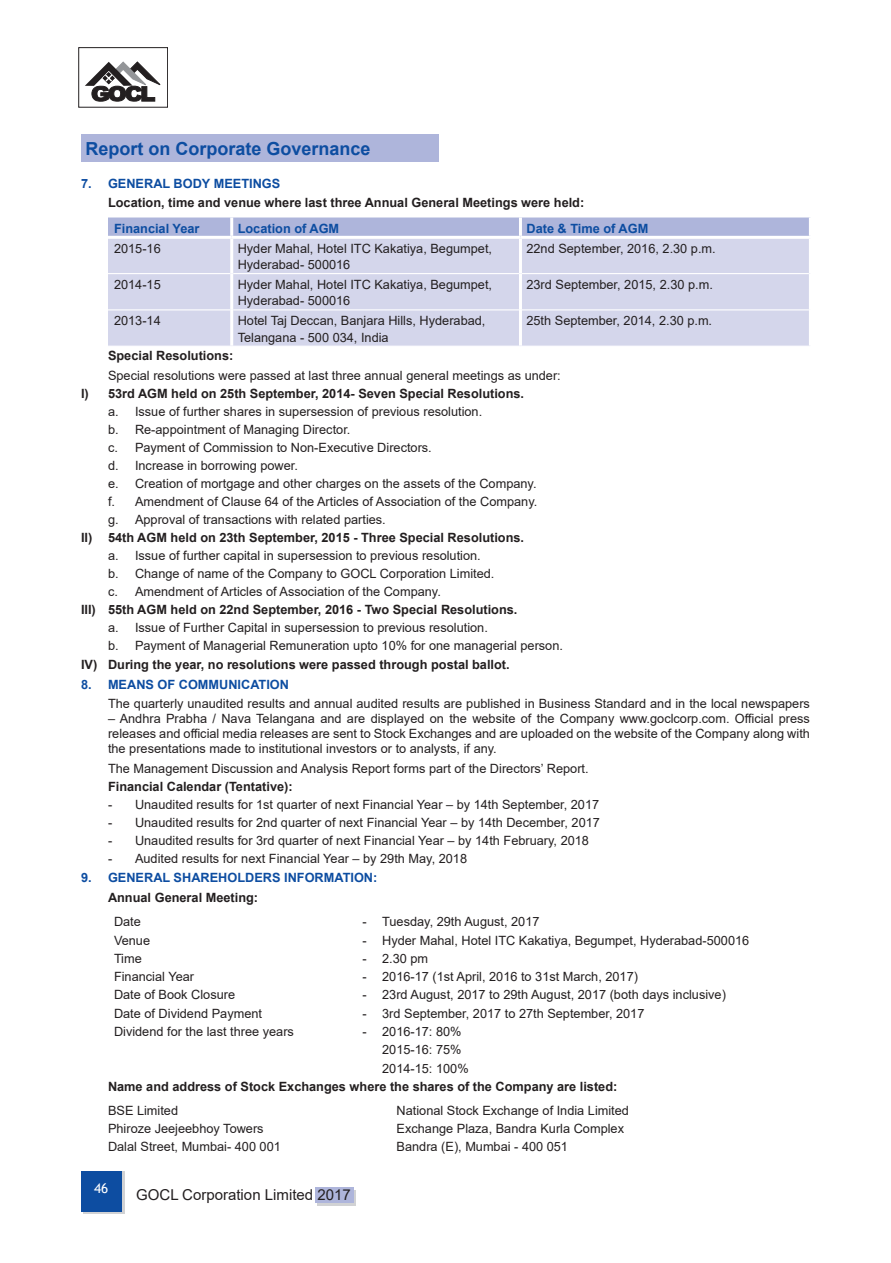
<style>
.page{position:relative;width:891px;height:1263px;background:#fff}
.page>*{position:absolute;margin:0;border:0;box-sizing:border-box;transform-origin:0 0}
.t1{font:700 18px "Arial";color:#0d4da1}
.t2{font:15px "Arial";color:#231f20}
.t3{font:13.5px "Trebuchet MS";color:#fff}
.t4{font:12.75px/18px "Arial";color:#231f20}
.t5{font:700 12.75px "Arial";color:#231f20}
.t6{font:700 12.75px "Arial";color:#0d4da1}
</style>
<div class="page">
<div style="left:81px;top:134px;width:357px;height:28px;background:#aeb5db"></div>
<svg style="left:83px;top:1171px;width:41px;height:42px"></svg>
<div style="left:81px;top:1170px;width:41px;height:41px;background:#0d4da1"></div>
<svg style="left:317px;top:1190px;width:38px;height:15px"></svg>
<div style="left:315px;top:1186px;width:38px;height:16px;background:#aeb5db"></div>
<svg style="left:85px;top:62px;width:75px;height:39px"></svg>
<svg style="left:108px;top:217px;width:701px;height:19px;background:#b0b7dc"></svg>
<div style="left:108px;top:239px;width:701px;height:107px;background:#d4d6eb"></div>
<hr style="left:108px;top:273px;width:122px;height:1px;background:#fff">
<hr style="left:233px;top:273px;width:286px;height:1px;background:#fff">
<hr style="left:522px;top:273px;width:287px;height:1px;background:#fff">
<hr style="left:108px;top:309px;width:122px;height:1px;background:#fff">
<hr style="left:233px;top:309px;width:286px;height:1px;background:#fff">
<hr style="left:522px;top:309px;width:287px;height:1px;background:#fff">
<hr style="left:230px;top:217px;width:3px;height:19px;background:#fff">
<hr style="left:519px;top:217px;width:3px;height:19px;background:#fff">
<hr style="left:230px;top:239px;width:3px;height:35px;background:#fff">
<hr style="left:519px;top:239px;width:3px;height:35px;background:#fff">
<hr style="left:230px;top:274px;width:3px;height:36px;background:#fff">
<hr style="left:519px;top:274px;width:3px;height:36px;background:#fff">
<hr style="left:230px;top:310px;width:3px;height:36px;background:#fff">
<hr style="left:519px;top:310px;width:3px;height:36px;background:#fff">
<h1 class="t1" style="left:86px;top:136px;width:287px">Report on Corporate Governance</h1>
<p class="t6" style="left:81px;top:175px;width:201px">7. GENERAL BODY MEETINGS</p>
<p class="t5" style="left:108px;top:194px;width:478px">Location, time and venue where last three Annual General Meetings were held:</p>
<p class="t6" style="left:114px;top:220px;width:87px">Financial Year</p>
<p class="t6" style="left:238px;top:220px;width:103px">Location of AGM</p>
<p class="t6" style="left:526px;top:220px;width:123px">Date &amp; Time of AGM</p>
<p class="t4" style="left:114px;top:239px;width:48px">2015-16</p>
<p class="t4" style="left:238px;top:240px;width:256px;line-height:16.5px">Hyder Mahal, Hotel ITC Kakatiya, Begumpet,<br>Hyderabad- 500016</p>
<p class="t4" style="left:526px;top:239px;width:191px">22nd September, 2016, 2.30 p.m.</p>
<p class="t4" style="left:114px;top:275px;width:48px">2014-15</p>
<p class="t4" style="left:238px;top:276px;width:256px;line-height:16.5px">Hyder Mahal, Hotel ITC Kakatiya, Begumpet,<br>Hyderabad- 500016</p>
<p class="t4" style="left:526px;top:275px;width:188px">23rd September, 2015, 2.30 p.m.</p>
<p class="t4" style="left:114px;top:312px;width:48px">2013-14</p>
<p class="t4" style="left:238px;top:312px;width:249px;line-height:16.5px">Hotel Taj Deccan, Banjara Hills, Hyderabad,<br>Telangana - 500 034, India</p>
<p class="t4" style="left:526px;top:312px;width:187px">25th September, 2014, 2.30 p.m.</p>
<p class="t5" style="left:108px;top:347px;width:127px">Special Resolutions:</p>
<p class="t4" style="left:108px;top:366px;width:454px">Special resolutions were passed at last three annual general meetings as under:</p>
<p class="t5" style="left:81px;top:385px;width:445px">I) 53rd AGM held on 25th September, 2014- Seven Special Resolutions.</p>
<p class="t4" style="left:108px;top:402px;width:431px">a. Issue of further shares in supersession of previous resolution.<br>b. Re-appointment of Managing Director.<br>c. Payment of Commission to Non-Executive Directors.<br>d. Increase in borrowing power.<br>e. Creation of mortgage and other charges on the assets of the Company. f. Amendment of Clause 64 of the Articles of Association of the Company. g. Approval of transactions with related parties.</p>
<p class="t5" style="left:81px;top:529px;width:445px">II) 54th AGM held on 23th September, 2015 - Three Special Resolutions.</p>
<p class="t4" style="left:108px;top:546px;width:388px">a. Issue of further capital in supersession to previous resolution. b. Change of name of the Company to GOCL Corporation Limited. c. Amendment of Articles of Association of the Company.</p>
<p class="t5" style="left:81px;top:601px;width:438px">III) 55th AGM held on 22nd September, 2016 - Two Special Resolutions.</p>
<p class="t4" style="left:108px;top:618px;width:457px">a. Issue of Further Capital in supersession to previous resolution.<br>b. Payment of Managerial Remuneration upto 10% for one managerial person.</p>
<p class="t5" style="left:81px;top:656px;width:430px">IV) During the year, no resolutions were passed through postal ballot.</p>
<p class="t6" style="left:81px;top:676px;width:210px">8. MEANS OF COMMUNICATION</p>
<p class="t4" style="left:108px;top:695px;width:703px">The quarterly unaudited results and annual audited results are published in Business Standard and in the local newspapers</p>
<p class="t4" style="left:108px;top:711px;width:703px;line-height:15px;text-align:justify">– Andhra Prabha / Nava Telangana and are displayed on the website of the Company www.goclcorp.com. Official press releases and official media releases are sent to Stock Exchanges and are uploaded on the website of the Company along with the presentations made to institutional investors or to analysts, if any.</p>
<p class="t4" style="left:108px;top:759px;width:482px">The Management Discussion and Analysis Report forms part of the Directors’ Report.</p>
<p class="t5" style="left:108px;top:778px;width:186px">Financial Calendar (Tentative):</p>
<p class="t4" style="left:108px;top:795px;width:493px">- Unaudited results for 1st quarter of next Financial Year – by 14th September, 2017</p>
<p class="t4" style="left:108px;top:813px;width:493px">- Unaudited results for 2nd quarter of next Financial Year – by 14th December, 2017</p>
<p class="t4" style="left:108px;top:831px;width:483px">- Unaudited results for 3rd quarter of next Financial Year – by 14th February, 2018</p>
<p class="t4" style="left:108px;top:849px;width:361px">- Audited results for next Financial Year – by 29th May, 2018</p>
<p class="t6" style="left:81px;top:869px;width:298px">9. GENERAL SHAREHOLDERS INFORMATION:</p>
<p class="t5" style="left:108px;top:889px;width:152px">Annual General Meeting:</p>
<p class="t4" style="left:114px;top:912px;width:28px">Date</p>
<p class="t4" style="left:362px;top:912px;width:179px">- Tuesday, 29th August, 2017</p>
<p class="t4" style="left:114px;top:931px;width:38px">Venue</p>
<p class="t4" style="left:362px;top:931px;width:388px">- Hyder Mahal, Hotel ITC Kakatiya, Begumpet, Hyderabad-500016</p>
<p class="t4" style="left:114px;top:949px;width:29px">Time</p>
<p class="t4" style="left:362px;top:949px;width:67px">- 2.30 pm</p>
<p class="t4" style="left:114px;top:967px;width:82px">Financial Year</p>
<p class="t4" style="left:362px;top:967px;width:277px">- 2016-17 (1st April, 2016 to 31st March, 2017)</p>
<p class="t4" style="left:114px;top:985px;width:123px">Date of Book Closure</p>
<p class="t4" style="left:362px;top:985px;width:365px">- 23rd August, 2017 to 29th August, 2017 (both days inclusive)</p>
<p class="t4" style="left:114px;top:1004px;width:150px">Date of Dividend Payment</p>
<p class="t4" style="left:362px;top:1004px;width:284px">- 3rd September, 2017 to 27th September, 2017</p>
<p class="t4" style="left:114px;top:1022px;width:181px">Dividend for the last three years</p>
<p class="t4" style="left:382px;top:1022px;width:88px;text-indent:-20px">- 2016-17: 80%<br>2015-16: 75%<br>2014-15: 100%</p>
<p class="t5" style="left:108px;top:1077px;width:511px">Name and address of Stock Exchanges where the shares of the Company are listed:</p>
<p class="t4" style="left:108px;top:1101px;width:72px">BSE Limited</p>
<p class="t4" style="left:397px;top:1101px;width:234px">National Stock Exchange of India Limited</p>
<p class="t4" style="left:108px;top:1119px;width:157px">Phiroze Jeejeebhoy Towers</p>
<p class="t4" style="left:397px;top:1119px;width:229px">Exchange Plaza, Bandra Kurla Complex</p>
<p class="t4" style="left:108px;top:1137px;width:174px">Dalal Street, Mumbai- 400 001</p>
<p class="t4" style="left:397px;top:1137px;width:173px">Bandra (E), Mumbai - 400 051</p>
<p class="t3" style="left:94px;top:1180px;width:16px">46</p>
<p class="t2" style="left:136px;top:1184px;width:216px">GOCL Corporation Limited 2017</p>
</div>
